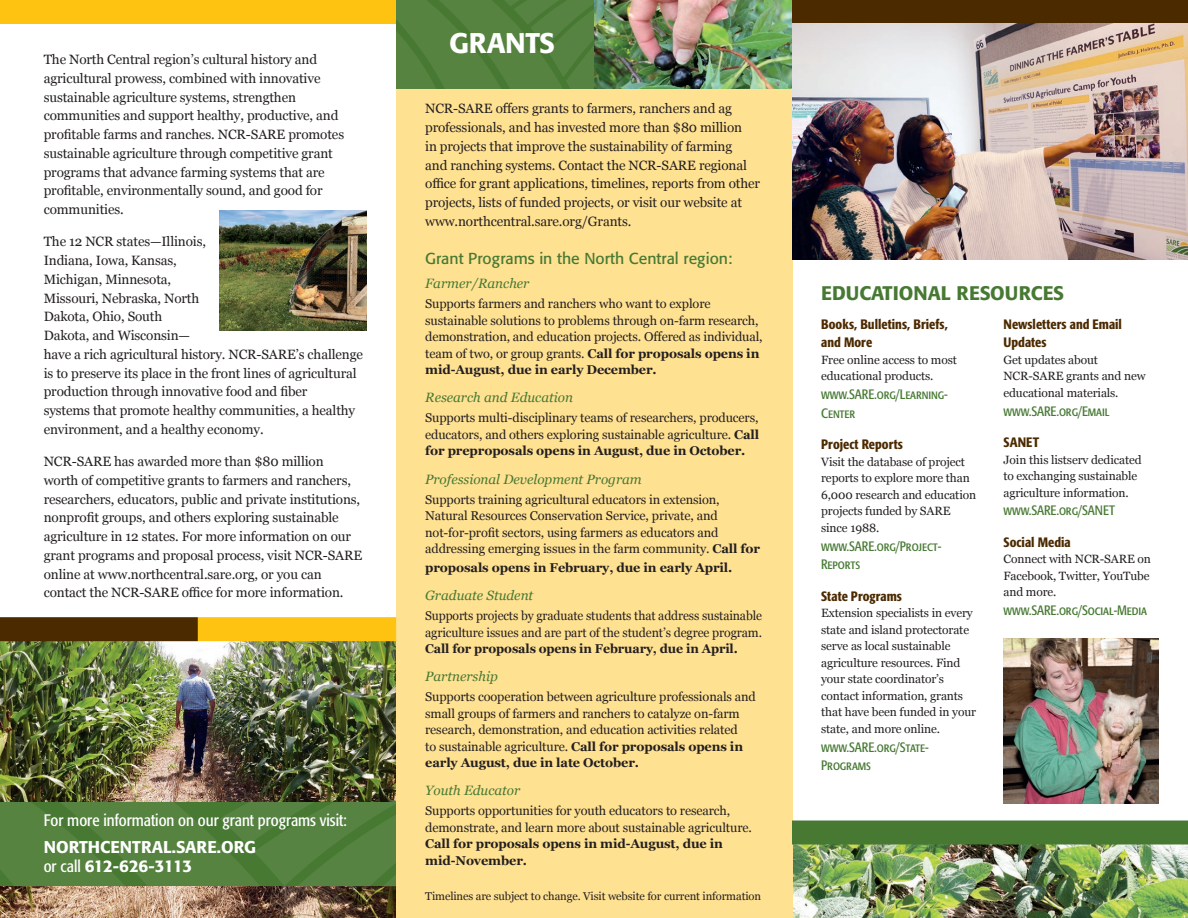
<style>
.page{position:relative;width:1188px;height:918px;background:#fff}
.page>*{position:absolute;margin:0;border:0;box-sizing:border-box;transform-origin:0 0}
.Body_Copy{font:500 28.2px "Formata";letter-spacing:-.01em;color:#fff}
.H2_Green{font:500 19.5px "Formata";color:#477933}
.H3_White_bold{font:500 16.8px "Formata";color:#fff}
.H3_White_bold-2{font:500 16.8px "Formata";letter-spacing:-.04em;color:#fff}
.t1{font:condensed 16.5px "Formata";color:#fff}
.Display_text_green{font:15.75px "Formata";color:#477933}
.Body_Copy-2{font:13.5px/18.8px "Georgia";letter-spacing:-.01em;color:#231f20}
.H4_smallcap_green{font:13.5px/18.8px "Formata Condensed SC";letter-spacing:-.01em;color:#477933}
.Display_Italic_Green{font:italic 13.5px "Georgia";color:#477933}
.H3_Brown_condensed{font:500 condensed 13.5px/18px "Formata";letter-spacing:.005em;color:#4c2a00}
.Grant_text{font:12.75px/16.5px "Georgia";letter-spacing:-.01em;color:#231f20}
.Grant_text-2{font:12.75px/16.5px "Georgia";letter-spacing:-.01em;color:#231f20;text-align:justify;scale:.96 1}
.Grant_text-3{font:700 12.75px "Georgia";letter-spacing:-.01em;color:#231f20}
.Learn_More_text{font:12px/16.5px "Georgia";letter-spacing:-.01em;color:#231f20}
.Grant_text-4{font:11.25px "Georgia";letter-spacing:-.01em;color:#231f20}
.s1{font-weight:400;font-stretch:condensed;font-size:16.5px}
.s2{font-weight:700}
</style>
<div class="page">
<img style="left:792px;top:844px;width:396px;height:74px">
<img style="left:0;top:641px;width:396px;height:277px">
<div style="left:396px;top:0;width:396px;height:918px;background:#ffe192"></div>
<div style="left:792px;top:0;width:396px;height:24px;background:#4c2a00"></div>
<div style="left:0;top:0;width:396px;height:24px;background:#fec210"></div>
<svg style="left:396px;top:0;width:199px;height:89px;background:#53813d"></svg>
<img style="left:792px;top:24px;width:396px;height:236px">
<img style="left:595px;top:0;width:197px;height:89px">
<div style="left:198px;top:617px;width:198px;height:24px;background:#fec210"></div>
<div style="left:0;top:617px;width:198px;height:24px;background:#4c2a00"></div>
<svg style="left:0;top:803px;width:396px;height:83px;background:#52803d"></svg>
<img style="left:1004px;top:638px;width:155px;height:166px">
<img style="left:220px;top:210px;width:147px;height:121px">
<div style="left:792px;top:820px;width:396px;height:24px;background:#477933"></div>
<p class="Body_Copy-2" style="left:44px;top:50px;width:302px">The North Central region’s cultural history and agricultural prowess, combined with innovative sustainable agriculture systems, strengthen communities and support healthy, productive, and profitable farms and ranches. NCR-SARE promotes sustainable agriculture through competitive grant programs that advance farming systems that are profitable, environmentally sound, and good for communities.</p>
<p class="Body_Copy-2" style="left:44px;top:232px;width:321px">The 12 NCR states—Illinois,<br>Indiana, Iowa, Kansas,<br>Michigan, Minnesota,<br>Missouri, Nebraska, North<br>Dakota, Ohio, South<br>Dakota, and Wisconsin—<br>have a rich agricultural history. NCR-SARE’s challenge is to preserve its place in the front lines of agricultural production through innovative food and fiber<br>systems that promote healthy communities, a healthy environment, and a healthy economy.</p>
<p class="Body_Copy-2" style="left:44px;top:452px;width:320px">NCR-SARE has awarded more than $80 million<br>worth of competitive grants to farmers and ranchers, researchers, educators, public and private institutions, nonprofit groups, and others exploring sustainable agriculture in 12 states. For more information on our grant programs and proposal process, visit NCR-SARE online at www.northcentral.sare.org, or you can contact the NCR-SARE office for more information.</p>
<p class="t1" style="left:44px;top:810px;width:305px">For more information on our grant programs visit:</p>
<p class="H3_White_bold" style="left:44px;top:837px;width:214px">NORTHCENTRAL.SARE.ORG</p>
<p class="H3_White_bold-2" style="left:44px;top:856px;width:150px"><span class="s1">or call</span> 612-626-3113</p>
<p class="Body_Copy" style="left:449px;top:26px;width:107px">GRANTS</p>
<p class="Body_Copy-2" style="left:425px;top:99px;width:336px">NCR-SARE offers grants to farmers, ranchers and ag professionals, and has invested more than $80 million<br>in projects that improve the sustainability of farming<br>and ranching systems. Contact the NCR-SARE regional office for grant applications, timelines, reports from other projects, lists of funded projects, or visit our website at www.northcentral.sare.org/Grants.</p>
<p class="Display_text_green" style="left:425px;top:249px;width:309px">Grant Programs in the North Central region:</p>
<p class="Display_Italic_Green" style="left:425px;top:274px;width:106px">Farmer/Rancher</p>
<p class="Grant_text" style="left:425px;top:295px;width:339px">Supports farmers and ranchers who want to explore sustainable solutions to problems through on-farm research, demonstration, and education projects. Offered as individual, team of two, or group grants. <span class="s2">Call for proposals opens in mid-August, due in early December.</span></p>
<p class="Display_Italic_Green" style="left:425px;top:388px;width:149px">Research and Education</p>
<p class="Grant_text" style="left:425px;top:409px;width:336px;text-align:justify">Supports multi-disciplinary teams of researchers, producers, educators, and others exploring sustainable agriculture. <span class="s2">Call for preproposals opens in August, due in October.</span></p>
<p class="Display_Italic_Green" style="left:425px;top:469px;width:218px">Professional Development Program</p>
<p class="Grant_text" style="left:425px;top:490px;width:336px">Supports training agricultural educators in extension, Natural Resources Conservation Service, private, and not-for-profit sectors, using farmers as educators and addressing emerging issues in the farm community. <span class="s2">Call for</span></p>
<p class="Grant_text-3" style="left:425px;top:558px;width:309px">proposals opens in February, due in early April.</p>
<p class="Display_Italic_Green" style="left:425px;top:586px;width:110px">Graduate Student</p>
<p class="Grant_text-2" style="left:425px;top:607px;width:352px">Supports projects by graduate students that address sustainable agriculture issues and are part of the student’s degree program.<br><span class="s2">Call for proposals opens in February, due in April.</span></p>
<p class="Display_Italic_Green" style="left:425px;top:667px;width:74px">Partnership</p>
<p class="Grant_text" style="left:425px;top:688px;width:332px">Supports cooperation between agriculture professionals and small groups of farmers and ranchers to catalyze on-farm research, demonstration, and education activities related<br>to sustainable agriculture. <span class="s2">Call for proposals opens in early August, due in late October.</span></p>
<p class="Display_Italic_Green" style="left:425px;top:781px;width:97px">Youth Educator</p>
<p class="Grant_text" style="left:425px;top:802px;width:328px">Supports opportunities for youth educators to research, demonstrate, and learn more about sustainable agriculture.<br><span class="s2">Call for proposals opens in mid-August, due in mid-November.</span></p>
<p class="Grant_text-4" style="left:425px;top:887px;width:338px">Timelines are subject to change. Visit website for current information</p>
<p class="H2_Green" style="left:821px;top:281px;width:245px">EDUCATIONAL RESOURCES</p>
<p class="H3_Brown_condensed" style="left:821px;top:316px;width:128px">Books, Bulletins, Briefs, and More</p>
<p class="Learn_More_text" style="left:821px;top:351px;width:137px">Free online access to most educational products.</p>
<p class="H4_smallcap_green" style="left:821px;top:385px;width:128px">www.SARE.org/Learning-<br>Center</p>
<p class="H3_Brown_condensed" style="left:821px;top:436px;width:83px">Project Reports</p>
<p class="Learn_More_text" style="left:821px;top:453px;width:156px">Visit the database of project reports to explore more than<br>6,000 research and education projects funded by SARE since 1988.</p>
<p class="H4_smallcap_green" style="left:821px;top:537px;width:122px">www.SARE.org/Project-<br>Reports</p>
<p class="H3_Brown_condensed" style="left:821px;top:587px;width:82px">State Programs</p>
<p class="Learn_More_text" style="left:821px;top:604px;width:156px">Extension specialists in every state and island protectorate serve as local sustainable agriculture resources. Find your state coordinator’s contact information, grants that have been funded in your state, and more online.</p>
<p class="H4_smallcap_green" style="left:821px;top:738px;width:109px">www.SARE.org/State-<br>Programs</p>
<p class="H3_Brown_condensed" style="left:1004px;top:316px;width:120px">Newsletters and Email<br>Updates</p>
<p class="Learn_More_text" style="left:1004px;top:351px;width:144px">Get updates about<br>NCR-SARE grants and new educational materials.</p>
<p class="H4_smallcap_green" style="left:1004px;top:402px;width:107px">www.SARE.org/Email</p>
<p class="H3_Brown_condensed" style="left:1004px;top:433px;width:37px">SANET</p>
<p class="Learn_More_text" style="left:1004px;top:451px;width:140px">Join this listserv dedicated to exchanging sustainable agriculture information.</p>
<p class="H4_smallcap_green" style="left:1004px;top:501px;width:113px">www.SARE.org/SANET</p>
<p class="H3_Brown_condensed" style="left:1004px;top:533px;width:69px">Social Media</p>
<p class="Learn_More_text" style="left:1004px;top:550px;width:149px;text-align:justify">Connect with NCR-SARE on Facebook, Twitter, YouTube and more.</p>
<p class="H4_smallcap_green" style="left:1004px;top:601px;width:145px">www.SARE.org/Social-Media</p>
</div>
